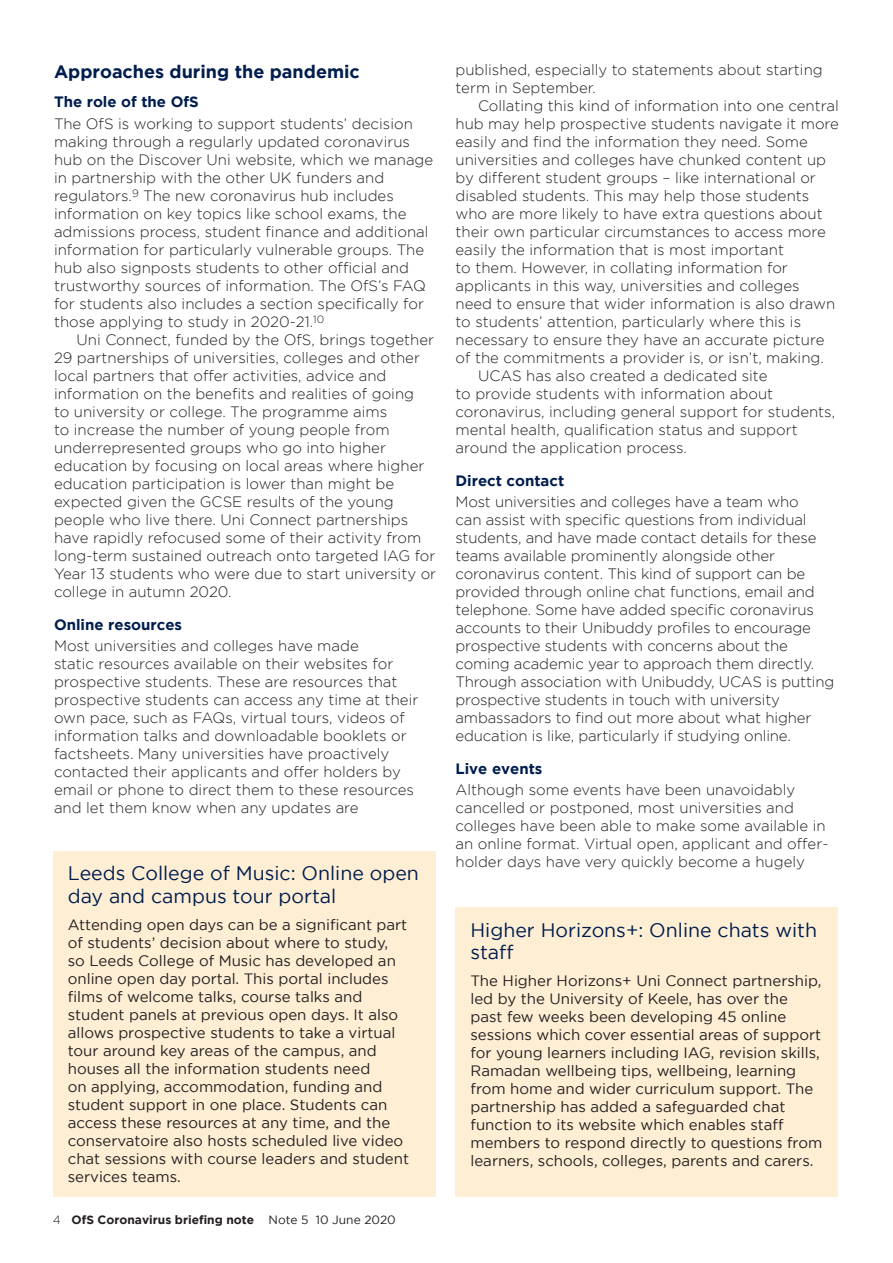
<style>
.page{position:relative;width:893px;height:1263px;background:#fff}
.page>*{position:absolute;margin:0;border:0;box-sizing:border-box;transform-origin:0 0}
.subhead_2{font:19.5px/22.5px "Gotham";color:#001d4e}
.Subhead_1{font:700 18px "Gotham";color:#001d4e}
.text{font:300 15px/18px "Gotham";color:#231f20}
.text-2{font:15px/18px "Gotham";color:#231f20}
.subhead_2-2{font:700 15px "Gotham";color:#001d4e}
.t1{font:700 12px "Gotham";color:#231f20}
.s1{font-weight:300}
.s2{font-weight:400}
</style>
<div class="page">
<div style="left:53px;top:851px;width:382px;height:346px;background:#feeed4"></div>
<div style="left:455px;top:907px;width:383px;height:290px;background:#feeed4"></div>
<p class="text" style="left:455px;top:61px;width:369px">published, especially to statements about starting term in September.</p>
<p class="text" style="left:455px;top:97px;width:385px;text-indent:22px">Collating this kind of information into one central hub may help prospective students navigate it more easily and find the information they need. Some universities and colleges have chunked content up by different student groups – like international or disabled students. This may help those students who are more likely to have extra questions about their own particular circumstances to access more easily the information that is most important<br>to them. However, in collating information for applicants in this way, universities and colleges need to ensure that wider information is also drawn to students’ attention, particularly where this is necessary to ensure they have an accurate picture of the commitments a provider is, or isn’t, making.</p>
<p class="text" style="left:455px;top:367px;width:381px;text-indent:22px">UCAS has also created a dedicated site<br>to provide students with information about coronavirus, including general support for students, mental health, qualification status and support around the application process.</p>
<p class="subhead_2-2" style="left:455px;top:472px;width:110px">Direct contact</p>
<p class="text" style="left:455px;top:493px;width:380px">Most universities and colleges have a team who<br>can assist with specific questions from individual students, and have made contact details for these teams available prominently alongside other coronavirus content. This kind of support can be provided through online chat functions, email and telephone. Some have added specific coronavirus accounts to their Unibuddy profiles to encourage prospective students with concerns about the coming academic year to approach them directly.<br>Through association with Unibuddy, UCAS is putting prospective students in touch with university ambassadors to find out more about what higher education is like, particularly if studying online.</p>
<p class="subhead_2-2" style="left:455px;top:760px;width:89px">Live events</p>
<p class="text" style="left:455px;top:781px;width:374px">Although some events have been unavoidably cancelled or postponed, most universities and colleges have been able to make some available in an online format. Virtual open, applicant and offer&shy;holder days have very quickly become a hugely</p>
<p class="Subhead_1" style="left:54px;top:61px;width:307px">Approaches during the pandemic</p>
<p class="subhead_2-2" style="left:54px;top:93px;width:146px">The role of the OfS</p>
<p class="text" style="left:54px;top:115px;width:381px">The OfS is working to support students’ decision making through a regularly updated coronavirus hub on the Discover Uni website, which we manage in partnership with the other UK funders and regulators.<sup>9</sup> The new coronavirus hub includes information on key topics like school exams, the admissions process, student finance and additional information for particularly vulnerable groups. The hub also signposts students to other official and trustworthy sources of information. The OfS’s FAQ for students also includes a section specifically for those applying to study in 2020-21.<sup>10</sup></p>
<p class="text" style="left:54px;top:331px;width:384px;text-indent:22px">Uni Connect, funded by the OfS, brings together 29 partnerships of universities, colleges and other local partners that offer activities, advice and information on the benefits and realities of going<br>to university or college. The programme aims<br>to increase the number of young people from underrepresented groups who go into higher education by focusing on local areas where higher education participation is lower than might be expected given the GCSE results of the young people who live there. Uni Connect partnerships have rapidly refocused some of their activity from long-term sustained outreach onto targeted IAG for Year 13 students who were due to start university or college in autumn 2020.</p>
<p class="subhead_2-2" style="left:54px;top:616px;width:130px">Online resources</p>
<p class="text" style="left:54px;top:637px;width:366px">Most universities and colleges have made<br>static resources available on their websites for prospective students. These are resources that prospective students can access any time at their own pace, such as FAQs, virtual tours, videos of information talks and downloadable booklets or factsheets. Many universities have proactively contacted their applicants and offer holders by email or phone to direct them to these resources and let them know when any updates are</p>
<p class="subhead_2" style="left:68px;top:862px;width:353px">Leeds College of Music: Online open day and campus tour portal</p>
<p class="text-2" style="left:68px;top:915px;width:343px">Attending open days can be a significant part of students’ decision about where to study, so Leeds College of Music has developed an online open day portal. This portal includes films of welcome talks, course talks and student panels at previous open days. It also allows prospective students to take a virtual tour around key areas of the campus, and houses all the information students need<br>on applying, accommodation, funding and student support in one place. Students can access these resources at any time, and the conservatoire also hosts scheduled live video chat sessions with course leaders and student services teams.</p>
<p class="subhead_2" style="left:470px;top:918px;width:348px">Higher Horizons+: Online chats with staff</p>
<p class="text-2" style="left:470px;top:971px;width:353px">The Higher Horizons+ Uni Connect partnership, led by the University of Keele, has over the past few weeks been developing 45 online sessions which cover essential areas of support for young learners including IAG, revision skills, Ramadan wellbeing tips, wellbeing, learning from home and wider curriculum support. The partnership has added a safeguarded chat function to its website which enables staff members to respond directly to questions from learners, schools, colleges, parents and carers.</p>
<p class="t1" style="left:53px;top:1213px;width:344px"><span class="s1">4</span> OfS Coronavirus briefing note <span class="s2">Note 5 10 June 2020</span></p>
</div>
